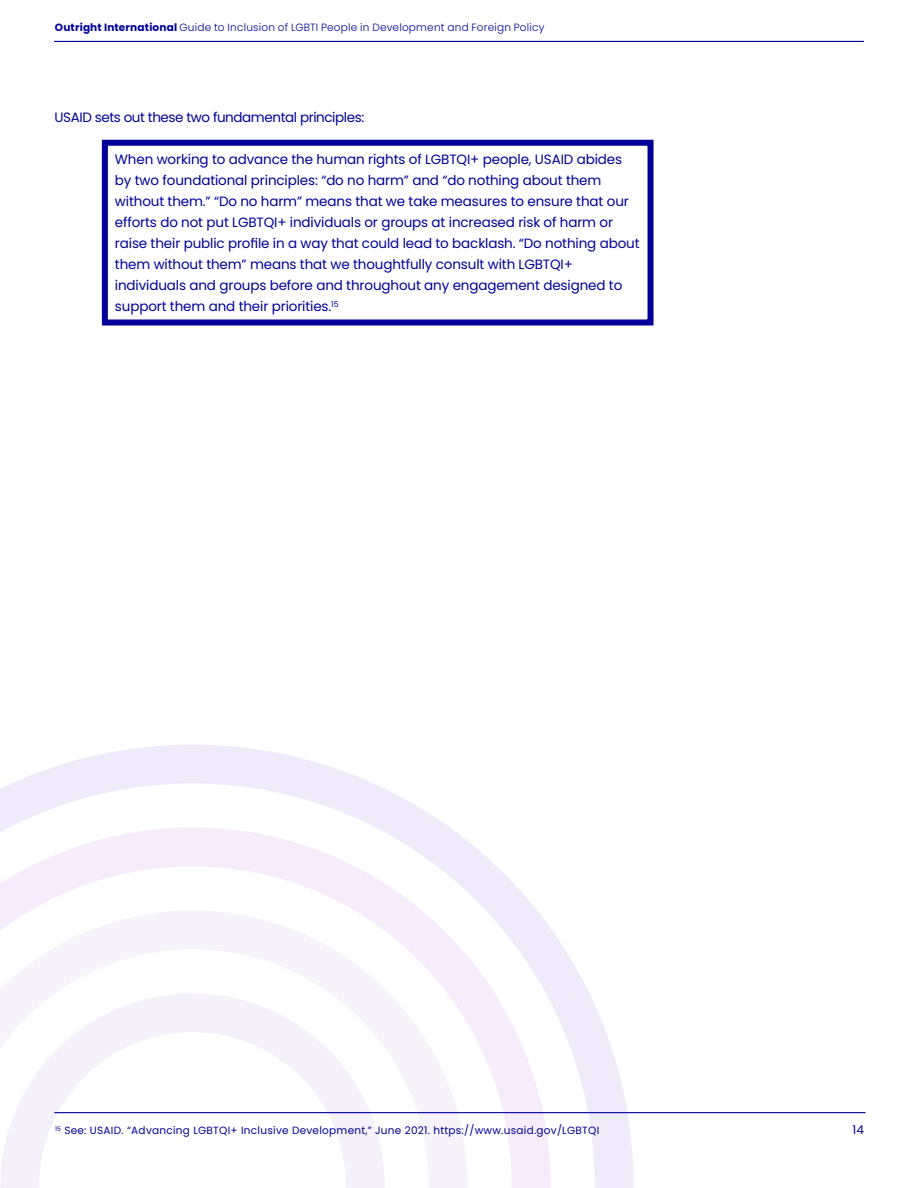
<style>
.page{position:relative;width:918px;height:1188px;background:#fff}
.page>*{position:absolute;margin:0;border:0;box-sizing:border-box;transform-origin:0 0}
.Contents{font:13.5px/21px "Poppins";letter-spacing:-.01em;color:#009}
.Contents-2{font:13.5px "Poppins";letter-spacing:-.03em;color:#009}
.Body_text_1{font:12px "Poppins";color:#009}
.Contents-3{font:10.5px "Poppins";letter-spacing:.025em;color:#009}
.t1{font:300 10.5px "Poppins";letter-spacing:.02em;color:#009}
.s1{font-weight:700}
</style>
<div class="page">
<hr style="left:54px;top:41px;width:810px;height:1px;background:#009">
<svg style="left:0;top:745px;width:634px;height:443px"></svg>
<svg style="left:0;top:828px;width:551px;height:360px"></svg>
<svg style="left:0;top:910px;width:468px;height:278px"></svg>
<svg style="left:0;top:993px;width:385px;height:195px"></svg>
<svg style="left:101px;top:139px;width:553px;height:187px"></svg>
<hr style="left:54px;top:1112px;width:812px;height:1px;background:#009">
<p class="t1" style="left:55px;top:22px;width:491px"><span class="s1">Outright International</span> Guide to Inclusion of LGBTI People in Development and Foreign Policy</p>
<p class="Contents-2" style="left:55px;top:110px;width:311px">USAID sets out these two fundamental principles:</p>
<p class="Contents" style="left:115px;top:149px;width:526px">When working to advance the human rights of LGBTQI+ people, USAID abides by two foundational principles: “do no harm” and “do nothing about them without them.” “Do no harm” means that we take measures to ensure that our efforts do not put LGBTQI+ individuals or groups at increased risk of harm or raise their public profile in a way that could lead to backlash. “Do nothing about them without them” means that we thoughtfully consult with LGBTQI+ individuals and groups before and throughout any engagement designed to support them and their priorities.<sup>15</sup></p>
<p class="Contents-3" style="left:55px;top:1124px;width:546px"><sup>15</sup> See: USAID. “Advancing LGBTQI+ Inclusive Development,” June 2021. https://www.usaid.gov/LGBTQI</p>
<p class="Body_text_1" style="left:853px;top:1123px;width:13px">14</p>
</div>
